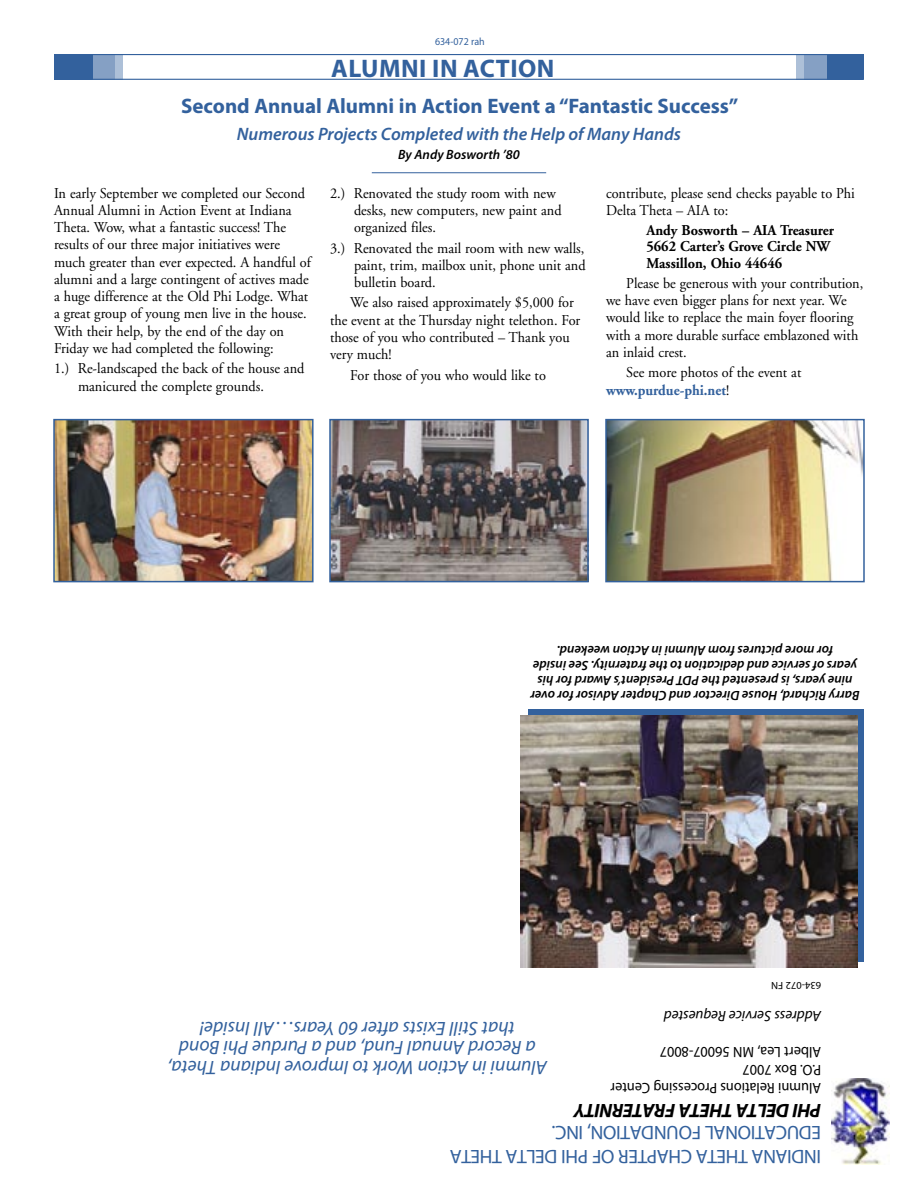
<style>
.page{position:relative;width:918px;height:1188px;background:#fff}
.page>*{position:absolute;margin:0;border:0;box-sizing:border-box;transform-origin:0 0}
._2_List_Heading{font:700 25.5px "Myriad Pro";letter-spacing:.02em;color:#33619d}
._2_Headline{font:700 21px "Myriad Pro";color:#33619d}
._2_Tagline{font:italic 19.5px/19.5px "Myriad Pro";color:#33619d;text-align:center}
.Frat_School{font:19.5px "Myriad Pro";letter-spacing:-.02em;color:#33619d}
.Frat_School-2{font:italic 700 19.5px "Myriad Pro";letter-spacing:-.02em;color:#000}
._2_Subhead{font:italic 600 18px "Myriad Pro";color:#33619d}
._2_Frat_News_Body{font:15px/17.2px "Adobe Garamond";color:#000;scale:.95 1}
._2_Frat_News_Body-2{font:700 15px/16.5px "Adobe Garamond";color:#000;scale:.95 1}
.Address{font:15px "Myriad Pro";color:#000;scale:.95 1}
.Address-2{font:italic 15px "Myriad Pro";color:#000}
._2_Byline{font:italic 600 13.5px/15px "Myriad Pro";color:#000;text-align:center}
.t1{font:13.5px "Myriad Pro";color:#33619d}
._2_Caption{font:italic 600 13.5px "Myriad Pro";color:#000}
._2_Frat_News_Body-3{font:10.5px "Myriad Pro";color:#33619d;scale:.95 1}
.Address-3{font:10.5px "Myriad Pro";color:#000}
.s1{font-weight:700;color:#33619d}
</style>
<div class="page">
<div style="left:87px;top:54px;width:36px;height:26px;background:#adc0d8"></div>
<div style="left:79px;top:54px;width:36px;height:26px;background:#85a0c4"></div>
<div style="left:54px;top:54px;width:38px;height:26px;background:#33619d"></div>
<div style="left:796px;top:54px;width:36px;height:26px;background:#adc0d8"></div>
<div style="left:804px;top:54px;width:36px;height:26px;background:#85a0c4"></div>
<div style="left:827px;top:54px;width:36px;height:26px;background:#33619d"></div>
<div style="left:54px;top:54px;width:810px;height:26px;border:1px solid #33619d"></div>
<hr style="left:372px;top:172px;width:174px;height:1px;background:#33619d">
<svg style="left:528px;top:709px;width:336px;height:252px;background:#3c6294"></svg>
<img style="left:521px;top:716px;width:336px;height:252px">
<img style="left:831px;top:1078px;width:59px;height:87px">
<img style="left:607px;top:421px;width:256px;height:159px">
<div style="left:605px;top:419px;width:260px;height:163px;border:1px solid #33619d"></div>
<img style="left:55px;top:421px;width:257px;height:159px">
<div style="left:53px;top:419px;width:261px;height:163px;border:1px solid #33619d"></div>
<img style="left:331px;top:421px;width:256px;height:159px">
<div style="left:329px;top:419px;width:260px;height:163px;border:1px solid #33619d"></div>
<p class="_2_Frat_News_Body-3" style="left:435px;top:35px;width:54px">634-072 rah</p>
<p class="_2_List_Heading" style="left:331px;top:52px;width:225px">ALUMNI IN ACTION</p>
<p class="_2_Headline" style="left:181px;top:92px;width:559px">Second Annual Alumni in Action Event a “Fantastic Success”</p>
<p class="_2_Subhead" style="left:237px;top:122px;width:446px">Numerous Projects Completed with the Help of Many Hands</p>
<p class="_2_Caption" style="left:398px;top:146px;width:123px">By Andy Bosworth ’80</p>
<p class="_2_Frat_News_Body" style="left:54px;top:185px;width:272px">In early September we completed our Second Annual Alumni in Action Event at Indiana Theta. Wow, what a fantastic success! The results of our three major initiatives were much greater than ever expected. A handful of alumni and a large contingent of actives made a huge difference at the Old Phi Lodge. What a great group of young men live in the house.<br>With their help, by the end of the day on Friday we had completed the following:</p>
<p class="_2_Frat_News_Body" style="left:78px;top:360px;width:240px;text-indent:-24px">1.) Re-landscaped the back of the house and manicured the complete grounds.</p>
<p class="_2_Frat_News_Body" style="left:354px;top:185px;width:220px;text-indent:-24px">2.) Renovated the study room with new desks, new computers, new paint and organized files.</p>
<p class="_2_Frat_News_Body" style="left:354px;top:240px;width:245px;text-align:justify;text-indent:-24px">3.) Renovated the mail room with new walls, paint, trim, mailbox unit, phone unit and bulletin board.</p>
<p class="_2_Frat_News_Body" style="left:330px;top:295px;width:265px;text-indent:20px">We also raised approximately $5,000 for the event at the Thursday night telethon. For those of you who contributed – Thank you very much!</p>
<p class="_2_Frat_News_Body" style="left:350px;top:367px;width:207px">For those of you who would like to</p>
<p class="_2_Frat_News_Body" style="left:606px;top:185px;width:264px">contribute, please send checks payable to Phi<br>Delta Theta – AIA to:</p>
<p class="_2_Frat_News_Body-2" style="left:647px;top:222px;width:199px">Andy Bosworth – AIA Treasurer<br>5662 Carter’s Grove Circle NW<br>Massillon, Ohio 44646</p>
<p class="_2_Frat_News_Body" style="left:606px;top:275px;width:272px;text-indent:20px">Please be generous with your contribution, we have even bigger plans for next year. We would like to replace the main foyer flooring with a more durable surface emblazoned with an inlaid crest.</p>
<p class="_2_Frat_News_Body" style="left:606px;top:364px;width:207px;text-indent:20px">See more photos of the event at <span class="s1">www.purdue-phi.net</span>!</p>
<p class="_2_Byline" style="left:860px;top:704px;width:331px;rotate:-180deg">Barry Richard, House Director and Chapter Advisor for over nine years, is presented the PDT President’s Award for his years of service and dedication to the fraternity. See inside for more pictures from Alumni in Action weekend.</p>
<p class="Address-3" style="left:821px;top:992px;width:52px;rotate:-180deg">634-072 FN</p>
<p class="_2_Tagline" style="left:547px;top:1077px;width:381px;rotate:-180deg">Alumni in Action Work to Improve Indiana Theta, a Record Annual Fund, and a Purdue Phi Bond that Still Exists after 60 Years…All Inside!</p>
<p class="Address-2" style="left:821px;top:1025px;width:159px;rotate:-180deg">Address Service Requested</p>
<p class="Address" style="left:821px;top:1061px;width:171px;rotate:-180deg">Albert Lea, MN 56007-8007</p>
<p class="Address" style="left:821px;top:1079px;width:84px;rotate:-180deg">P.O. Box 7007</p>
<p class="Address" style="left:821px;top:1097px;width:223px;rotate:-180deg">Alumni Relations Processing Center</p>
<p class="Frat_School-2" style="left:821px;top:1123px;width:248px;rotate:-180deg">PHI DELTA THETA FRATERNITY</p>
<p class="Frat_School" style="left:821px;top:1145px;width:271px;rotate:-180deg">EDUCATIONAL FOUNDATION, INC.</p>
<p class="Frat_School" style="left:821px;top:1169px;width:373px;rotate:-180deg">INDIANA THETA CHAPTER OF PHI DELTA THETA</p>
<p class="t1" style="left:400px;top:1148px;width:119px">www.purdue-phi.net</p>
<p class="t1" style="left:770px;top:1147px;width:95px">September 2008</p>
</div>
